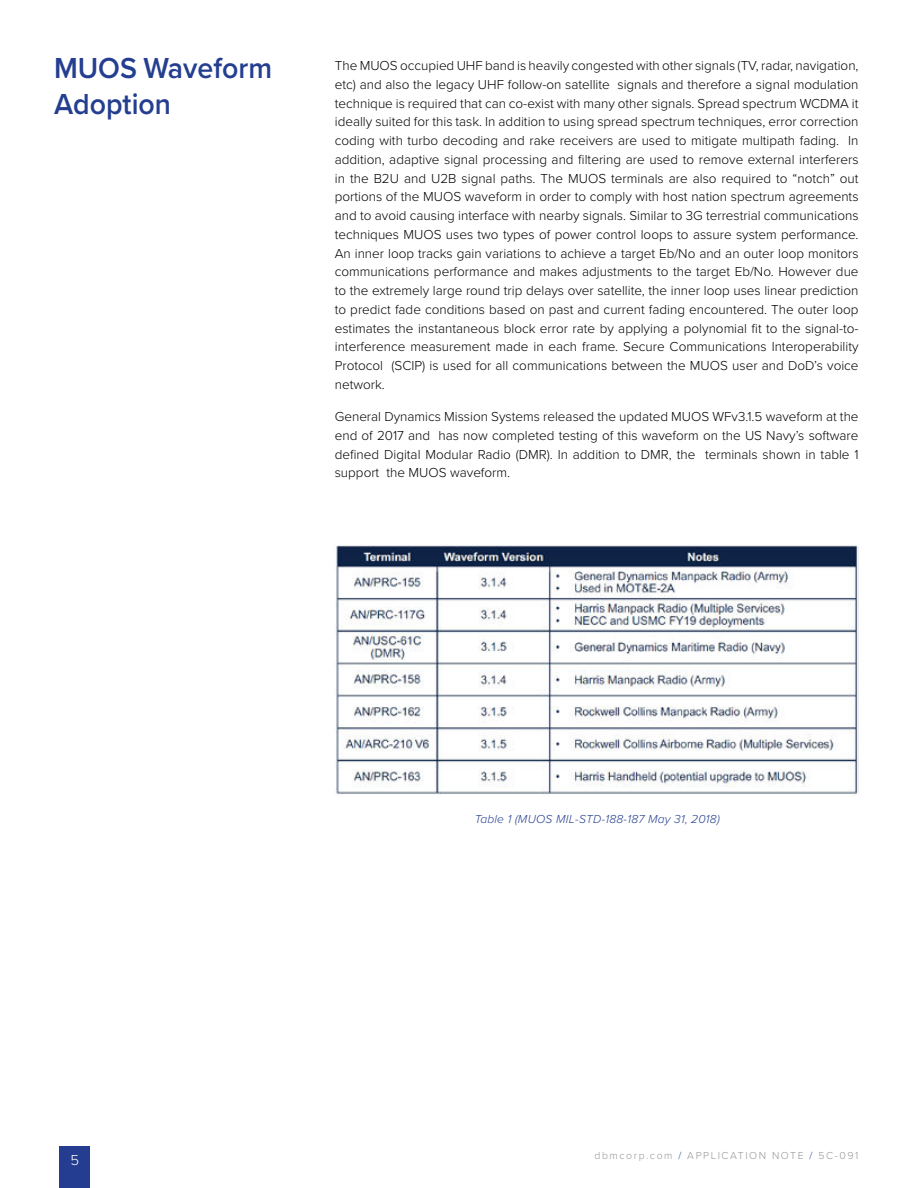
<style>
.page{position:relative;width:918px;height:1188px;background:#fff}
.page>*{position:absolute;margin:0;border:0;box-sizing:border-box;transform-origin:0 0}
.t1{font:600 30px/36px "Proxima Nova";color:#243e90;scale:.95 1}
.t2{font:300 15px "Proxima Nova";color:#fff}
.t3{font:300 13.5px/18.8px "Proxima Nova";color:#000;text-align:justify}
.t4{font:italic 300 12px "Proxima Nova";letter-spacing:.02em;color:#243e90}
.t5{font:300 10.5px "Proxima Nova";letter-spacing:.15em;color:#939598}
.s1{color:#253d90}
</style>
<div class="page">
<div style="left:59px;top:1147px;width:31px;height:41px;background:#253d90"></div>
<img style="left:335px;top:544px;width:523px;height:252px">
<h1 class="t1" style="left:54px;top:51px;width:231px">MUOS Waveform<br>Adoption</h1>
<p class="t3" style="left:335px;top:57px;width:525px">The MUOS occupied UHF band is heavily congested with other signals (TV, radar, navigation, etc) and also the legacy UHF follow-on satellite signals and therefore a signal modulation technique is required that can co-exist with many other signals. Spread spectrum WCDMA it ideally suited for this task. In addition to using spread spectrum techniques, error correction coding with turbo decoding and rake receivers are used to mitigate multipath fading. In addition, adaptive signal processing and filtering are used to remove external interferers in the B2U and U2B signal paths. The MUOS terminals are also required to “notch” out portions of the MUOS waveform in order to comply with host nation spectrum agreements and to avoid causing interface with nearby signals. Similar to 3G terrestrial communications techniques MUOS uses two types of power control loops to assure system performance.<br>An inner loop tracks gain variations to achieve a target Eb/No and an outer loop monitors communications performance and makes adjustments to the target Eb/No. However due to the extremely large round trip delays over satellite, the inner loop uses linear prediction to predict fade conditions based on past and current fading encountered. The outer loop estimates the instantaneous block error rate by applying a polynomial fit to the signal-to&shy;interference measurement made in each frame. Secure Communications Interoperability Protocol (SCIP) is used for all communications between the MUOS user and DoD’s voice network.</p>
<p class="t3" style="left:335px;top:408px;width:525px">General Dynamics Mission Systems released the updated MUOS WFv3.1.5 waveform at the end of 2017 and has now completed testing of this waveform on the US Navy’s software defined Digital Modular Radio (DMR). In addition to DMR, the terminals shown in table 1 support the MUOS waveform.</p>
<p class="t2" style="left:70px;top:1154px;width:10px">5</p>
<p class="t4" style="left:475px;top:814px;width:246px">Table 1 (MUOS MIL-STD-188-187 May 31, 2018)</p>
<p class="t5" style="left:594px;top:1152px;width:265px">dbmcorp.com <span class="s1">/</span> APPLICATION NOTE <span class="s1">/</span> 5C-091</p>
</div>
